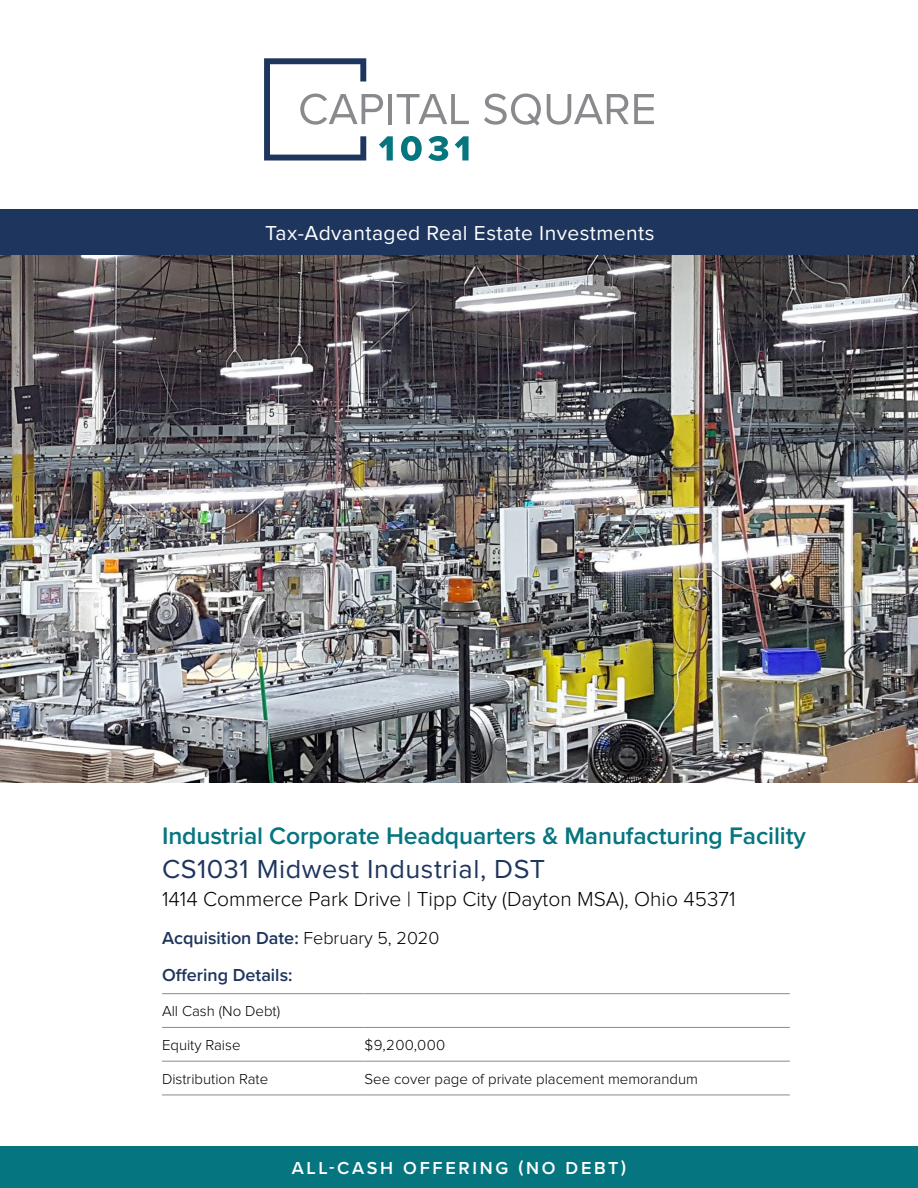
<style>
.page{position:relative;width:918px;height:1188px;background:#fff}
.page>*{position:absolute;margin:0;border:0;box-sizing:border-box;transform-origin:0 0}
.t1{font:27px "Proxima Nova";letter-spacing:.02em;color:#1e355e}
.t2{font:600 24.75px "Proxima Nova";letter-spacing:-.005em;color:#05757f}
.t3{font:300 21px "Proxima Nova";color:#000}
.t4{font:21px "Proxima Nova";letter-spacing:.02em;color:#fff}
.t5{font:600 18px "Proxima Nova";color:#1e355e}
.t6{font:600 18px "Proxima Nova";letter-spacing:.15em;color:#fff}
.t7{font:300 15px "Proxima Nova";color:#000}
.s1{font-weight:300;color:#000}
</style>
<div class="page">
<img style="left:0;top:255px;width:918px;height:528px">
<svg style="left:484px;top:94px;width:57px;height:32px"></svg>
<svg style="left:547px;top:94px;width:107px;height:31px"></svg>
<svg style="left:264px;top:58px;width:205px;height:103px"></svg>
<div style="left:0;top:210px;width:918px;height:45px;background:#1e355e"></div>
<div style="left:0;top:1147px;width:918px;height:41px;background:#05757f"></div>
<hr style="left:162px;top:993px;width:203px;height:1px;background:#888a8d">
<hr style="left:365px;top:993px;width:425px;height:1px;background:#888a8d">
<hr style="left:162px;top:1027px;width:203px;height:1px;background:#888a8d">
<hr style="left:365px;top:1027px;width:425px;height:1px;background:#888a8d">
<hr style="left:162px;top:1061px;width:203px;height:1px;background:#888a8d">
<hr style="left:365px;top:1061px;width:425px;height:1px;background:#888a8d">
<hr style="left:162px;top:1095px;width:203px;height:1px;background:#888a8d">
<hr style="left:365px;top:1095px;width:425px;height:1px;background:#888a8d">
<h3 class="t4" style="left:265px;top:224px;width:391px">Tax-Advantaged Real Estate Investments</h3>
<h2 class="t2" style="left:162px;top:817px;width:645px">Industrial Corporate Headquarters &amp; Manufacturing Facility</h2>
<h1 class="t1" style="left:162px;top:857px;width:385px">CS1031 Midwest Industrial, DST</h1>
<h3 class="t3" style="left:162px;top:890px;width:575px">1414 Commerce Park Drive | Tipp City (Dayton MSA), Ohio 45371</h3>
<p class="t5" style="left:162px;top:924px;width:279px">Acquisition Date: <span class="s1">February 5, 2020</span></p>
<p class="t5" style="left:162px;top:961px;width:132px">Offering Details:</p>
<p class="t7" style="left:162px;top:1005px;width:120px">All Cash (No Debt)</p>
<p class="t7" style="left:162px;top:1038px;width:80px">Equity Raise</p>
<p class="t7" style="left:365px;top:1038px;width:82px">$9,200,000</p>
<p class="t7" style="left:162px;top:1072px;width:108px">Distribution Rate</p>
<p class="t7" style="left:365px;top:1072px;width:335px">See cover page of private placement memorandum</p>
<p class="t6" style="left:292px;top:1155px;width:336px">ALL-CASH OFFERING (NO DEBT)</p>
</div>
